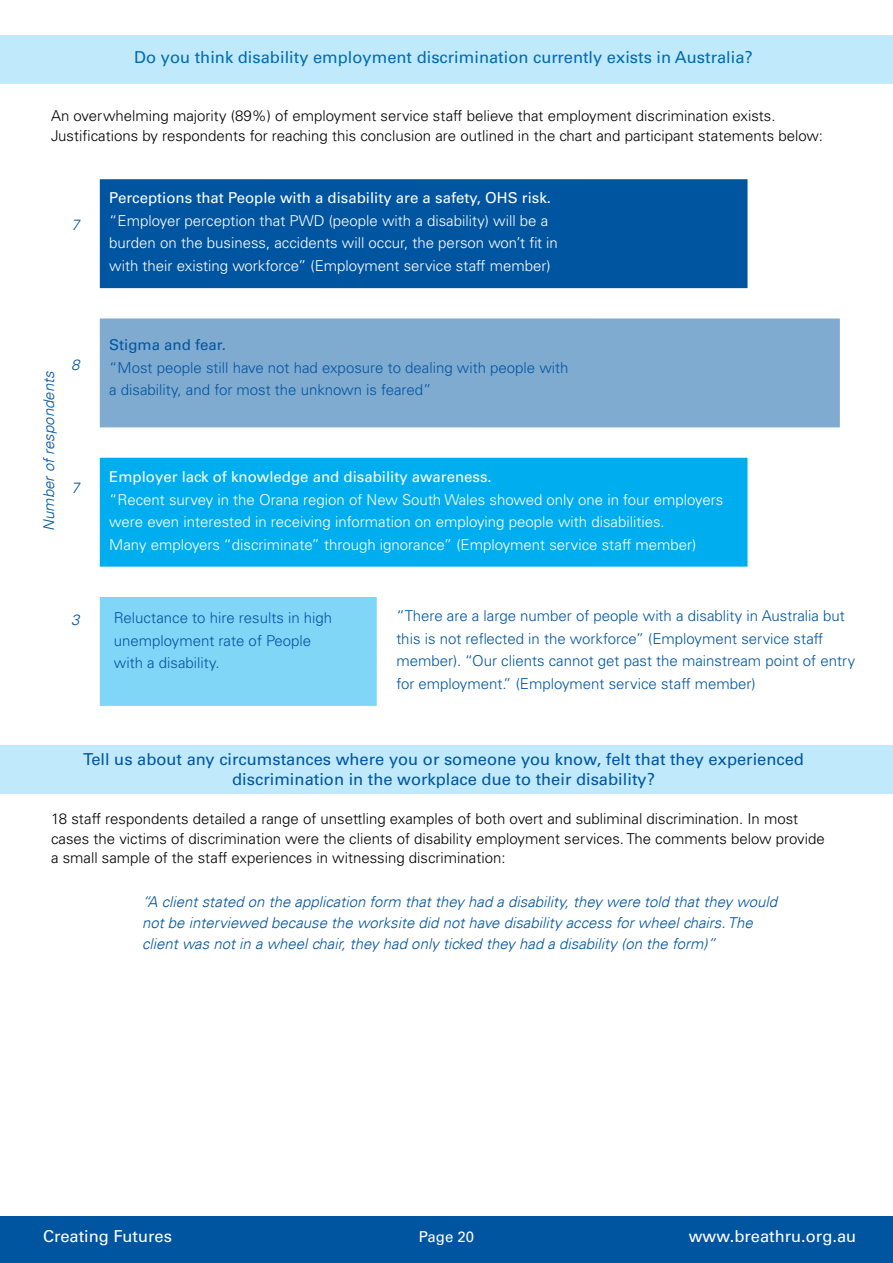
<style>
.page{position:relative;width:893px;height:1263px;background:#fff}
.page>*{position:absolute;margin:0;border:0;box-sizing:border-box;transform-origin:0 0}
.t1{font:16.5px/19.8px "Univers LT Std";color:#0055a1;text-align:center}
.t2{font:16.5px "Univers LT Std";color:#fff}
.t3{font:300 15px/19.5px "Univers LT Std";color:#000}
.t4{font:300 15px/22.5px "Univers LT Std";color:#fff}
.t5{font:300 15px/22.5px "Univers LT Std";color:#0055a1}
.t6{font:italic 300 15px/21px "Univers LT";color:#0055a1}
.t7{font:15px "Univers LT Std";color:#fff}
.t8{font:15px "Univers LT Std";color:#0055a1}
</style>
<div class="page">
<div style="left:0;top:1215px;width:893px;height:48px;background:#0055a1"></div>
<div style="left:0;top:746px;width:893px;height:48px;background:#c0eafb"></div>
<div style="left:0;top:35px;width:893px;height:48px;background:#c0eafb"></div>
<div style="left:100px;top:179px;width:647px;height:109px;background:#0055a1"></div>
<div style="left:100px;top:318px;width:740px;height:109px;background:#80abd1"></div>
<div style="left:100px;top:458px;width:647px;height:109px;background:#00aeef"></div>
<div style="left:100px;top:597px;width:277px;height:109px;background:#80d6f7"></div>
<p class="t1" style="left:134px;top:47px;width:620px">Do you think disability employment discrimination currently exists in Australia?</p>
<p class="t3" style="left:51px;top:106px;width:773px">An overwhelming majority (89%) of employment service staff believe that employment discrimination exists.<br>Justifications by respondents for reaching this conclusion are outlined in the chart and participant statements below:</p>
<p class="t6" style="left:71px;top:214px;width:10px">7</p>
<p class="t6" style="left:38px;top:531px;width:161px;rotate:-90deg">Number of respondents</p>
<p class="t6" style="left:71px;top:354px;width:10px">8</p>
<p class="t6" style="left:71px;top:477px;width:10px">7</p>
<p class="t6" style="left:71px;top:609px;width:10px">3</p>
<p class="t7" style="left:109px;top:189px;width:443px">Perceptions that People with a disability are a safety, OHS risk.</p>
<p class="t4" style="left:109px;top:209px;width:450px">“Employer perception that PWD (people with a disability) will be a burden on the business, accidents will occur, the person won’t fit in with their existing workforce” (Employment service staff member)</p>
<p class="t8" style="left:109px;top:336px;width:118px">Stigma and fear.</p>
<p class="t5" style="left:109px;top:356px;width:461px">“Most people still have not had exposure to dealing with people with a disability, and for most the unknown is feared”</p>
<p class="t7" style="left:109px;top:468px;width:384px">Employer lack of knowledge and disability awareness.</p>
<p class="t4" style="left:109px;top:488px;width:615px">“Recent survey in the Orana region of New South Wales showed only one in four employers were even interested in receiving information on employing people with disabilities.<br>Many employers “discriminate” through ignorance” (Employment service staff member)</p>
<p class="t5" style="left:114px;top:607px;width:220px">Reluctance to hire results in high unemployment rate of People with a disability.</p>
<p class="t5" style="left:396px;top:604px;width:460px">“There are a large number of people with a disablity in Australia but this is not reflected in the workforce” (Employment service staff member). “Our clients cannot get past the mainstream point of entry for employment.” (Employment service staff member)</p>
<p class="t1" style="left:83px;top:750px;width:722px">Tell us about any circumstances where you or someone you know, felt that they experienced discrimination in the workplace due to their disability?</p>
<p class="t3" style="left:51px;top:809px;width:775px">18 staff respondents detailed a range of unsettling examples of both overt and subliminal discrimination. In most cases the victims of discrimination were the clients of disability employment services. The comments below provide a small sample of the staff experiences in witnessing discrimination:</p>
<p class="t6" style="left:142px;top:891px;width:636px">“A client stated on the application form that they had a disability, they were told that they would not be interviewed because the worksite did not have disability access for wheel chairs. The client was not in a wheel chair, they had only ticked they had a disability (on the form)”</p>
<p class="t2" style="left:43px;top:1226px;width:130px">Creating Futures</p>
<p class="t7" style="left:419px;top:1228px;width:57px">Page 20</p>
<p class="t2" style="left:689px;top:1226px;width:169px">www.breathru.org.au</p>
</div>
